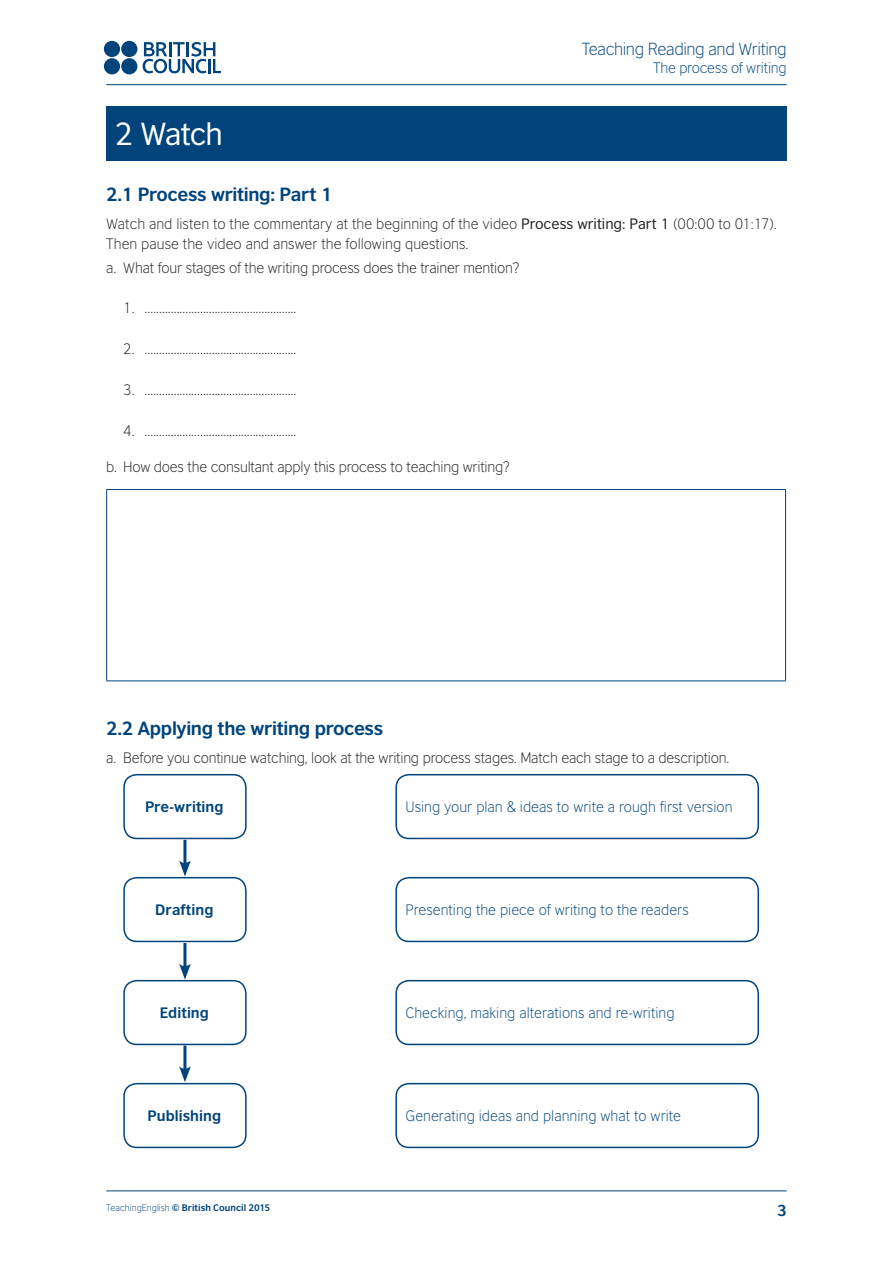
<style>
.page{position:relative;width:893px;height:1263px;background:#fff}
.page>*{position:absolute;margin:0;border:0;box-sizing:border-box;transform-origin:0 0}
.t1{font:30px "British Council Sans";letter-spacing:-.035em;color:#fff}
._3_00_HEAD_C_12_13{font:700 18px "British Council Sans";letter-spacing:-.02em;color:#00447b}
.t2{font:300 16.5px "British Council Sans";letter-spacing:-.02em;color:#00447b}
.t3{font:700 15px "British Council Sans";color:#00447b}
._4_00_BODY{font:300 14.25px/19.5px "British Council Sans";color:#231f20}
._4_03_BODY_INDENT_9{font:300 14.25px "British Council Sans";letter-spacing:-.015em;color:#231f20}
._6_01_BLUE_BODY_LIGH{font:300 14.25px "British Council Sans";color:#00447b}
._6_00_BLUE_BOLD_9_5{font:700 14.25px "British Council Sans";letter-spacing:.005em;color:#00447b}
.t4{font:700 9px "British Council Sans";letter-spacing:.005em;color:#00447b}
.s1{font-weight:400}
.s2{font-weight:300}
</style>
<div class="page">
<div style="left:106px;top:106px;width:681px;height:55px;background:#00447b"></div>
<hr style="left:106px;top:489px;width:680px;height:1px;background:#00447b">
<hr style="left:106px;top:490px;width:1px;height:190px;background:#00447b">
<hr style="left:785px;top:490px;width:1px;height:190px;background:#00447b">
<hr style="left:106px;top:680px;width:680px;height:1px;background:#00447b">
<div style="left:395px;top:774px;width:364px;height:65px;border:2px solid #00447b;border-radius:13px"></div>
<div style="left:395px;top:877px;width:364px;height:65px;border:2px solid #00447b;border-radius:13px"></div>
<div style="left:395px;top:980px;width:364px;height:65px;border:2px solid #00447b;border-radius:13px"></div>
<div style="left:395px;top:1083px;width:364px;height:65px;border:2px solid #00447b;border-radius:13px"></div>
<div style="left:123px;top:774px;width:124px;height:65px;border:2px solid #00447b;border-radius:13px"></div>
<div style="left:123px;top:877px;width:124px;height:65px;border:2px solid #00447b;border-radius:13px"></div>
<div style="left:123px;top:980px;width:124px;height:65px;border:2px solid #00447b;border-radius:13px"></div>
<div style="left:123px;top:1083px;width:124px;height:65px;border:2px solid #00447b;border-radius:13px"></div>
<hr style="left:183px;top:840px;width:3px;height:26px;background:#00447b">
<svg style="left:179px;top:860px;width:12px;height:16px"></svg>
<hr style="left:183px;top:943px;width:3px;height:26px;background:#00447b">
<svg style="left:179px;top:963px;width:12px;height:17px"></svg>
<hr style="left:183px;top:1045px;width:3px;height:27px;background:#00447b">
<svg style="left:179px;top:1066px;width:12px;height:16px"></svg>
<hr style="left:106px;top:84px;width:681px;height:1px;background:#00447b">
<svg style="left:143px;top:42px;width:78px;height:31px"></svg>
<div style="left:104px;top:41px;width:16px;height:16px;background:#00447b;border-radius:50%"></div>
<div style="left:121px;top:41px;width:16px;height:16px;background:#00447b;border-radius:50%"></div>
<div style="left:104px;top:58px;width:16px;height:16px;background:#00447b;border-radius:50%"></div>
<div style="left:121px;top:58px;width:16px;height:16px;background:#00447b;border-radius:50%"></div>
<hr style="left:106px;top:1190px;width:681px;height:1px;background:#00447b">
<p class="t1" style="left:115px;top:117px;width:109px">2 Watch</p>
<p class="t2" style="left:582px;top:40px;width:206px">Teaching Reading and Writing</p>
<p class="_6_01_BLUE_BODY_LIGH" style="left:653px;top:60px;width:135px">The process of writing</p>
<p class="_3_00_HEAD_C_12_13" style="left:106px;top:183px;width:228px">2.1 Process writing: Part 1</p>
<p class="_4_00_BODY" style="left:106px;top:214px;width:672px">Watch and listen to the commentary at the beginning of the video <span class="s1">Process writing: Part 1</span> (00:00 to 01:17).<br>Then pause the video and answer the following questions.</p>
<p class="_4_03_BODY_INDENT_9" style="left:106px;top:259px;width:415px">a. What four stages of the writing process does the trainer mention?</p>
<p class="_4_00_BODY" style="left:123px;top:298px;width:175px">1. ....................................................</p>
<p class="_4_00_BODY" style="left:123px;top:339px;width:175px">2. ....................................................</p>
<p class="_4_00_BODY" style="left:123px;top:380px;width:175px">3. ....................................................</p>
<p class="_4_00_BODY" style="left:123px;top:421px;width:175px">4. ....................................................</p>
<p class="_4_03_BODY_INDENT_9" style="left:106px;top:459px;width:405px">b. How does the consultant apply this process to teaching writing?</p>
<p class="_3_00_HEAD_C_12_13" style="left:106px;top:717px;width:278px">2.2 Applying the writing process</p>
<p class="_4_03_BODY_INDENT_9" style="left:106px;top:749px;width:624px">a. Before you continue watching, look at the writing process stages. Match each stage to a description.</p>
<p class="_6_01_BLUE_BODY_LIGH" style="left:405px;top:799px;width:329px">Using your plan &amp; ideas to write a rough first version</p>
<p class="_6_00_BLUE_BOLD_9_5" style="left:145px;top:798px;width:80px">Pre-writing</p>
<p class="_6_00_BLUE_BOLD_9_5" style="left:155px;top:901px;width:60px">Drafting</p>
<p class="_6_01_BLUE_BODY_LIGH" style="left:405px;top:902px;width:285px">Presenting the piece of writing to the readers</p>
<p class="_6_00_BLUE_BOLD_9_5" style="left:160px;top:1004px;width:51px">Editing</p>
<p class="_6_01_BLUE_BODY_LIGH" style="left:405px;top:1005px;width:271px">Checking, making alterations and re-writing</p>
<p class="_6_00_BLUE_BOLD_9_5" style="left:148px;top:1107px;width:75px">Publishing</p>
<p class="_6_01_BLUE_BODY_LIGH" style="left:405px;top:1108px;width:277px">Generating ideas and planning what to write</p>
<p class="t4" style="left:106px;top:1202px;width:165px"><span class="s2">TeachingEnglish</span> © British Council 2015</p>
<p class="t3" style="left:777px;top:1201px;width:11px">3</p>
</div>
